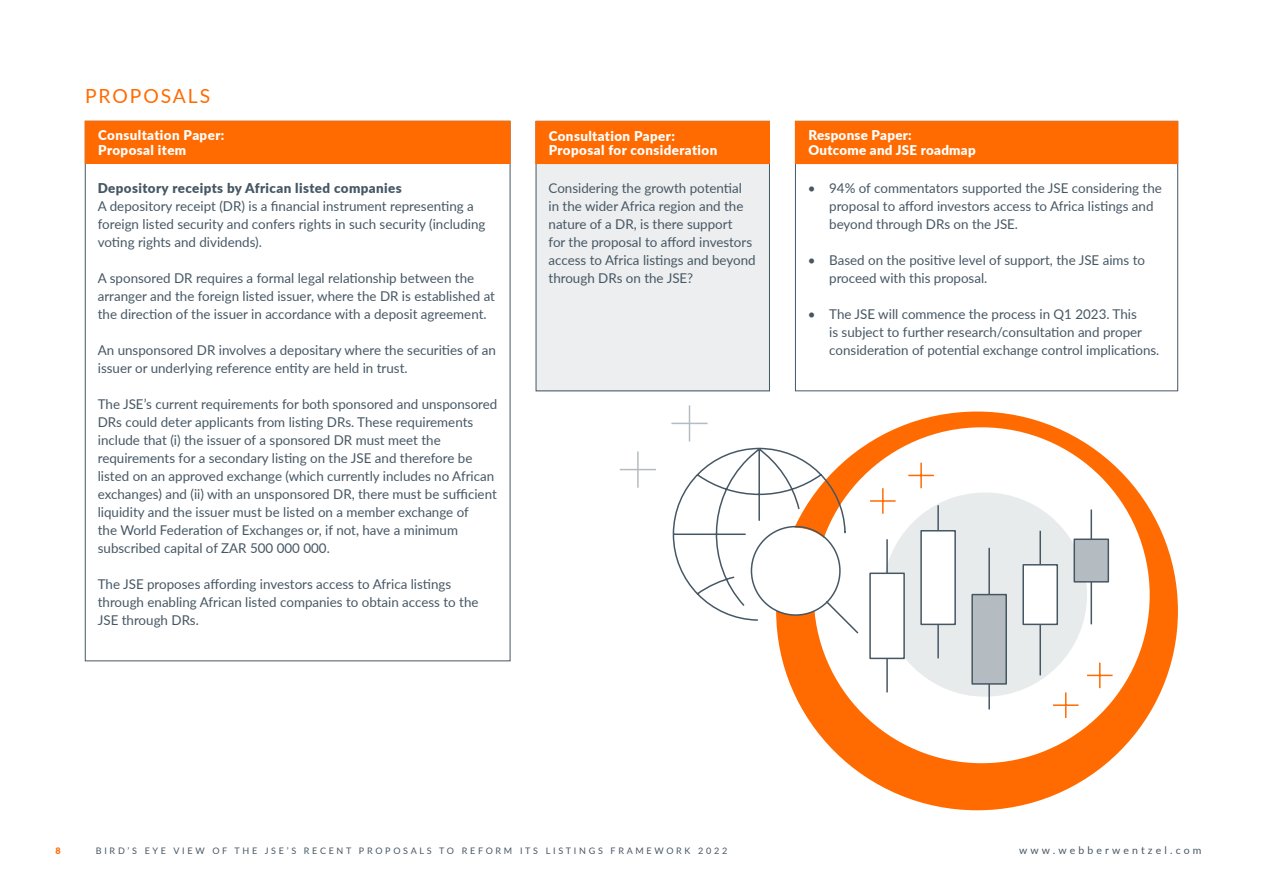
<style>
.page{position:relative;width:1263px;height:893px;background:#fff}
.page>*{position:absolute;margin:0;border:0;box-sizing:border-box;transform-origin:0 0}
.t1{font:19.5px "Lato";letter-spacing:.1em;color:#ff6b00}
.t2{font:13.5px/18px "Lato";color:#465764}
.t3{font:900 13.5px/15px "Lato";letter-spacing:.03em;color:#fff}
.t4{font:900 13.5px "Lato";letter-spacing:.03em;color:#465764}
.t5{font:10.5px "Lato";letter-spacing:.3em;color:#465764}
.t6{font:9px "Lato";letter-spacing:.3em;color:#465764}
.t7{font:900 9px "Lato";color:#ff6b00}
</style>
<div class="page">
<div style="left:536px;top:164px;width:234px;height:227px;background:#eceeef"></div>
<div style="left:536px;top:121px;width:234px;height:270px;border:1px solid #465764"></div>
<div style="left:85px;top:121px;width:425px;height:42px;background:#ff6b00"></div>
<div style="left:85px;top:121px;width:425px;height:43px;border:1px solid #ff6b00"></div>
<div style="left:536px;top:121px;width:233px;height:43px;background:#ff6b00"></div>
<div style="left:795px;top:121px;width:383px;height:43px;background:#ff6b00"></div>
<div style="left:776px;top:412px;width:402px;height:398px;background:#ff6b00;border-radius:50%"></div>
<div style="left:814px;top:427px;width:336px;height:336px;background:#fff;border-radius:50%"></div>
<div style="left:883px;top:492px;width:204px;height:205px;background:#e8ebeb;border-radius:50%"></div>
<div style="left:869px;top:573px;width:36px;height:86px;background:#fff;border:2px solid #465764"></div>
<div style="left:920px;top:530px;width:36px;height:95px;background:#fff;border:2px solid #465764"></div>
<div style="left:971px;top:594px;width:36px;height:91px;background:#b5bcc1;border:2px solid #465764"></div>
<div style="left:1022px;top:564px;width:36px;height:61px;background:#fff;border:2px solid #465764"></div>
<hr style="left:886px;top:539px;width:2px;height:34px;background:#465764">
<hr style="left:886px;top:658px;width:2px;height:34px;background:#465764">
<hr style="left:937px;top:505px;width:2px;height:26px;background:#465764">
<hr style="left:937px;top:624px;width:2px;height:34px;background:#465764">
<hr style="left:988px;top:548px;width:2px;height:47px;background:#465764">
<hr style="left:988px;top:684px;width:2px;height:25px;background:#465764">
<hr style="left:1039px;top:531px;width:2px;height:34px;background:#465764">
<hr style="left:1039px;top:624px;width:2px;height:51px;background:#465764">
<div style="left:1073px;top:538px;width:36px;height:45px;background:#b5bcc1;border:2px solid #465764"></div>
<hr style="left:1090px;top:509px;width:2px;height:30px;background:#465764">
<hr style="left:1090px;top:582px;width:2px;height:42px;background:#465764">
<svg style="left:1087px;top:663px;width:25px;height:25px"></svg>
<svg style="left:1065px;top:692px;width:1px;height:26px"></svg>
<hr style="left:1053px;top:704px;width:25px;height:2px;background:#ff6b00">
<svg style="left:882px;top:488px;width:1px;height:26px"></svg>
<hr style="left:870px;top:500px;width:26px;height:2px;background:#ff6b00">
<hr style="left:920px;top:463px;width:2px;height:25px;background:#ff6b00">
<svg style="left:908px;top:475px;width:26px;height:1px"></svg>
<svg style="left:672px;top:447px;width:188px;height:188px"></svg>
<hr style="left:689px;top:405px;width:1px;height:36px;background:#b5bcc1">
<hr style="left:671px;top:423px;width:37px;height:1px;background:#b5bcc1">
<hr style="left:637px;top:451px;width:2px;height:37px;background:#b5bcc1">
<hr style="left:620px;top:469px;width:36px;height:1px;background:#b5bcc1">
<h1 class="t1" style="left:85px;top:82px;width:127px">PROPOSALS</h1>
<p class="t3" style="left:98px;top:127px;width:128px">Consultation Paper:<br>Proposal item</p>
<p class="t3" style="left:549px;top:129px;width:170px;line-height:13.5px">Consultation Paper:<br>Proposal for consideration</p>
<p class="t3" style="left:808px;top:127px;width:169px">Response Paper:<br>Outcome and JSE roadmap</p>
<p class="t4" style="left:98px;top:178px;width:305px">Depository receipts by African listed companies</p>
<p class="t2" style="left:98px;top:197px;width:389px">A depository receipt (DR) is a financial instrument representing a foreign listed security and confers rights in such security (including voting rights and dividends).</p>
<p class="t2" style="left:98px;top:269px;width:399px">A sponsored DR requires a formal legal relationship between the arranger and the foreign listed issuer, where the DR is established at the direction of the issuer in accordance with a deposit agreement.</p>
<p class="t2" style="left:98px;top:341px;width:399px">An unsponsored DR involves a depositary where the securities of an issuer or underlying reference entity are held in trust.</p>
<p class="t2" style="left:98px;top:395px;width:401px">The JSE’s current requirements for both sponsored and unsponsored DRs could deter applicants from listing DRs. These requirements include that (i) the issuer of a sponsored DR must meet the requirements for a secondary listing on the JSE and therefore be listed on an approved exchange (which currently includes no African exchanges) and (ii) with an unsponsored DR, there must be sufficient liquidity and the issuer must be listed on a member exchange of<br>the World Federation of Exchanges or, if not, have a minimum subscribed capital of ZAR 500 000 000.</p>
<p class="t2" style="left:98px;top:575px;width:382px">The JSE proposes affording investors access to Africa listings through enabling African listed companies to obtain access to the<br>JSE through DRs.</p>
<p class="t2" style="left:549px;top:179px;width:209px">Considering the growth potential in the wider Africa region and the nature of a DR, is there support<br>for the proposal to afford investors access to Africa listings and beyond through DRs on the JSE?</p>
<p class="t2" style="left:829px;top:179px;width:334px;text-indent:-21px">• 94% of commentators supported the JSE considering the proposal to afford investors access to Africa listings and beyond through DRs on the JSE.</p>
<p class="t2" style="left:829px;top:251px;width:317px;text-indent:-21px">• Based on the positive level of support, the JSE aims to proceed with this proposal.</p>
<p class="t2" style="left:829px;top:305px;width:332px;text-indent:-21px">• The JSE will commence the process in Q1 2023. This<br>is subject to further research/consultation and proper consideration of potential exchange control implications.</p>
<p class="t7" style="left:55px;top:844px;width:7px">8</p>
<p class="t6" style="left:96px;top:845px;width:633px">BIRD’S EYE VIEW OF THE JSE’S RECENT PROPOSALS TO REFORM ITS LISTINGS FRAMEWORK 2022</p>
<p class="t5" style="left:1019px;top:843px;width:184px">www.webberwentzel.com</p>
</div>
